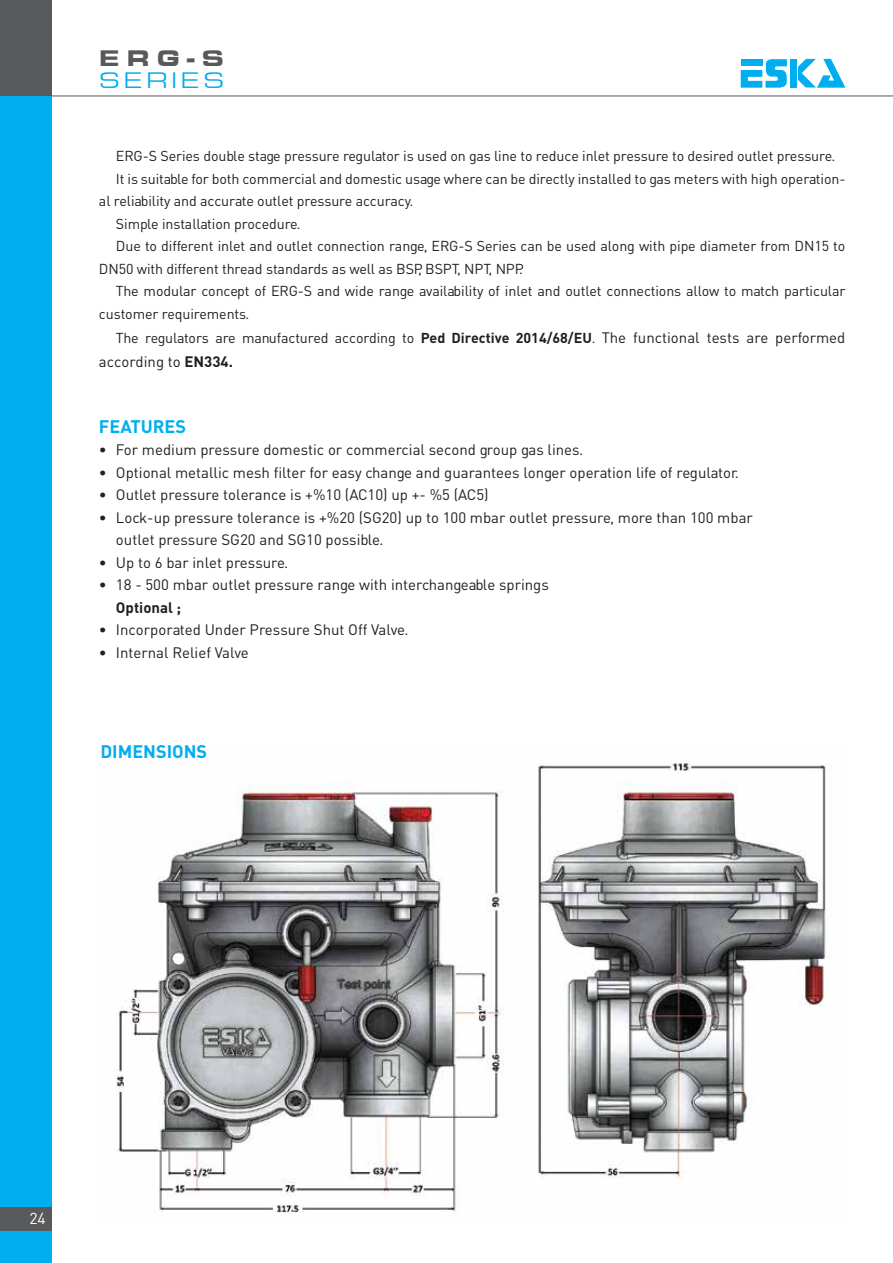
<style>
.page{position:relative;width:893px;height:1263px;background:#fff}
.page>*{position:absolute;margin:0;border:0;box-sizing:border-box;transform-origin:0 0}
.t1{font:23.25px/21.6px "Eurostile Extended";letter-spacing:.145em;color:#00aeef}
.t2{font:18px "DINT Bold Tr";color:#00aeef}
.t3{font:15.75px "DIN Tr";color:#fff}
.t4{font:15px/22.5px "DIN Tr";color:#231f20}
.t5{font:14.25px "DIN Tr";letter-spacing:-.01em;color:#231f20}
.s1{font-weight:700;color:#58595b}
.s2{font-family:"DINT Bold Tr"}
.s3{font-size:15px}
</style>
<div class="page">
<img style="left:116px;top:763px;width:715px;height:450px">
<hr style="left:51px;top:96px;width:842px;height:1px;background:#58595b">
<div style="left:790px;top:59px;width:7px;height:29px;background:#00aeef"></div>
<svg style="left:798px;top:59px;width:47px;height:29px"></svg>
<svg style="left:741px;top:59px;width:46px;height:29px"></svg>
<div style="left:0;top:0;width:51px;height:1263px;background:#00aeef"></div>
<div style="left:0;top:0;width:51px;height:96px;background:#58595b"></div>
<div style="left:0;top:1207px;width:51px;height:23px;background:#58595b"></div>
<p class="t1" style="left:99px;top:48px;width:127px"><span class="s1">ERG-S<br></span>SERIES</p>
<p class="t5" style="left:116px;top:147px;width:721px">ERG-S Series double stage pressure regulator is used on gas line to reduce inlet pressure to desired outlet pressure.</p>
<p class="t5" style="left:116px;top:170px;width:731px">It is suitable for both commercial and domestic usage where can be directly installed to gas meters with high operation-</p>
<p class="t5" style="left:99px;top:192px;width:316px">al reliability and accurate outlet pressure accuracy.</p>
<p class="t5" style="left:116px;top:215px;width:186px">Simple installation procedure.</p>
<p class="t5" style="left:116px;top:237px;width:731px">Due to different inlet and outlet connection range, ERG-S Series can be used along with pipe diameter from DN15 to</p>
<p class="t5" style="left:99px;top:260px;width:426px">DN50 with different thread standards as well as BSP, BSPT, NPT, NPP.</p>
<p class="t5" style="left:116px;top:282px;width:731px">The modular concept of ERG-S and wide range availability of inlet and outlet connections allow to match particular</p>
<p class="t5" style="left:99px;top:305px;width:152px">customer requirements.</p>
<p class="t5" style="left:116px;top:329px;width:731px">The regulators are manufactured according to <span class="s2">Ped Directive 2014/68/EU</span>. <span class="s3">The functional tests are performed</span></p>
<p class="t4" style="left:99px;top:350px;width:136px">according to <span class="s2">EN334.</span></p>
<p class="t2" style="left:99px;top:414px;width:89px">FEATURES</p>
<p class="t4" style="left:99px;top:438px;width:486px">• For medium pressure domestic or commercial second group gas lines.</p>
<p class="t4" style="left:99px;top:461px;width:641px">• Optional metallic mesh filter for easy change and guarantees longer operation life of regulator.</p>
<p class="t4" style="left:99px;top:483px;width:391px">• Outlet pressure tolerance is +%10 (AC10) up +- %5 (AC5)</p>
<p class="t4" style="left:116px;top:506px;width:638px;text-indent:-17px">• Lock-up pressure tolerance is +%20 (SG20) up to 100 mbar outlet pressure, more than 100 mbar outlet pressure SG20 and SG10 possible.</p>
<p class="t4" style="left:99px;top:551px;width:191px">• Up to 6 bar inlet pressure.</p>
<p class="t4" style="left:116px;top:573px;width:434px;text-indent:-17px">• 18 - 500 mbar outlet pressure range with interchangeable springs<br><span class="s2">Optional ;</span></p>
<p class="t4" style="left:99px;top:618px;width:311px">• Incorporated Under Pressure Shut Off Valve.</p>
<p class="t4" style="left:99px;top:641px;width:151px">• Internal Relief Valve</p>
<p class="t2" style="left:100px;top:740px;width:108px">DIMENSIONS</p>
<p class="t3" style="left:29px;top:1208px;width:18px">24</p>
</div>
